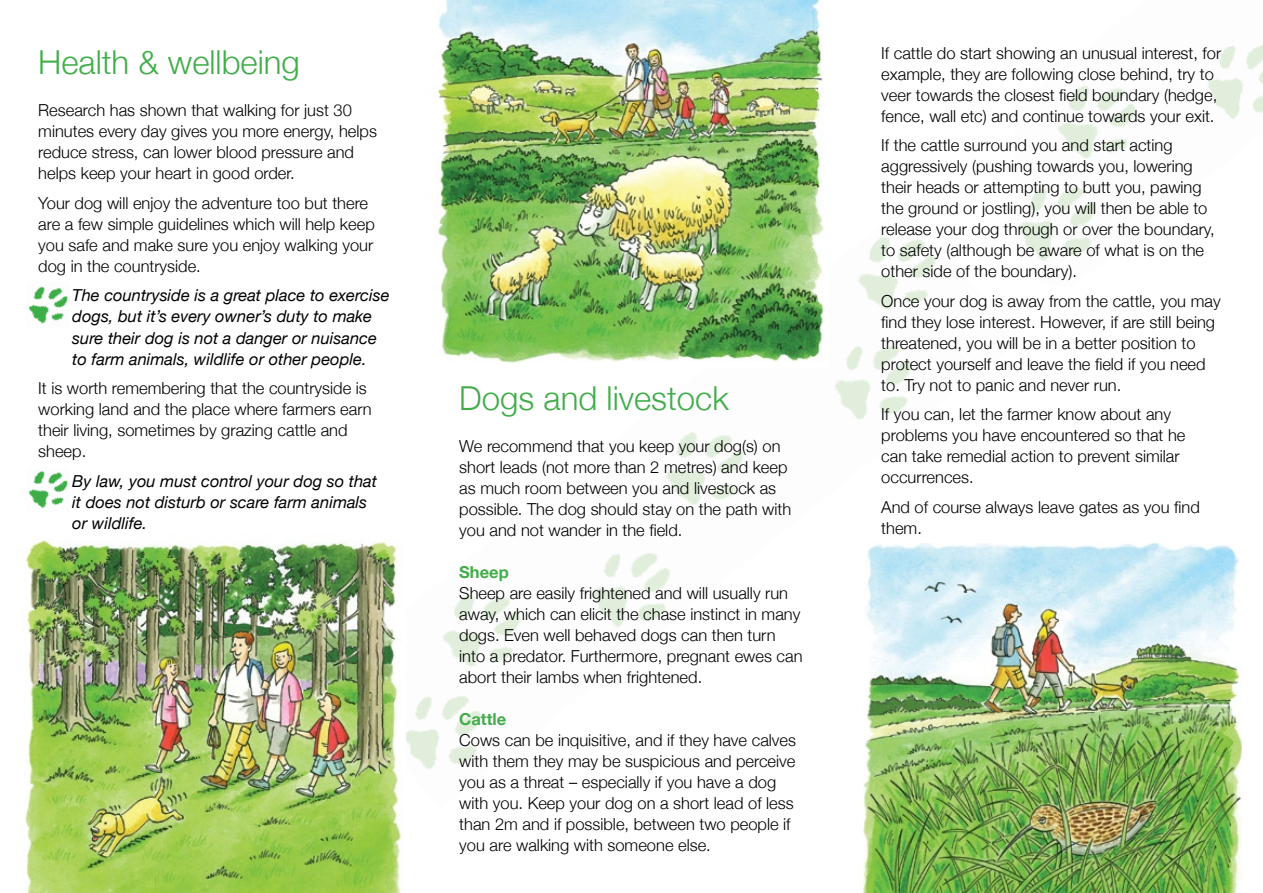
<style>
.page{position:relative;width:1263px;height:893px;background:#fff}
.page>*{position:absolute;margin:0;border:0;box-sizing:border-box;transform-origin:0 0}
.t1{font:300 33px "Helvetica Neue";color:#41ad49}
.t2{font:300 16.5px/21px "Helvetica Neue";color:#000}
.t3{font:italic 16.5px/21px "Helvetica Neue";color:#000}
.t4{font:700 16.5px "Helvetica Neue";color:#41ad49}
</style>
<div class="page">
<img style="left:406px;top:237px;width:530px;height:532px">
<img style="left:1019px;top:45px;width:244px;height:216px">
<img style="left:427px;top:0;width:401px;height:369px">
<img style="left:863px;top:543px;width:379px;height:350px">
<img style="left:25px;top:539px;width:376px;height:354px">
<img style="left:28px;top:286px;width:40px;height:38px">
<img style="left:28px;top:471px;width:40px;height:38px">
<h1 class="t1" style="left:38px;top:43px;width:263px">Health &amp; wellbeing</h1>
<p class="t2" style="left:38px;top:100px;width:340px">Research has shown that walking for just 30 minutes every day gives you more energy, helps reduce stress, can lower blood pressure and helps keep your heart in good order.</p>
<p class="t2" style="left:38px;top:192px;width:338px">Your dog will enjoy the adventure too but there are a few simple guidelines which will help keep you safe and make sure you enjoy walking your dog in the countryside.</p>
<p class="t3" style="left:72px;top:285px;width:319px">The countryside is a great place to exercise dogs, but it’s every owner’s duty to make sure their dog is not a danger or nuisance to farm animals, wildlife or other people.</p>
<p class="t2" style="left:38px;top:377px;width:335px">It is worth remembering that the countryside is working land and the place where farmers earn their living, sometimes by grazing cattle and sheep.</p>
<p class="t3" style="left:72px;top:470px;width:306px">By law, you must control your dog so that it does not disturb or scare farm animals or wildlife.</p>
<h1 class="t1" style="left:459px;top:378px;width:271px">Dogs and livestock</h1>
<p class="t2" style="left:459px;top:436px;width:333px">We recommend that you keep your dog(s) on short leads (not more than 2 metres) and keep as much room between you and livestock as possible. The dog should stay on the path with you and not wander in the field.</p>
<p class="t4" style="left:459px;top:562px;width:51px">Sheep</p>
<p class="t2" style="left:459px;top:583px;width:345px">Sheep are easily frightened and will usually run away, which can elicit the chase instinct in many dogs. Even well behaved dogs can then turn into a predator. Furthermore, pregnant ewes can abort their lambs when frightened.</p>
<p class="t4" style="left:459px;top:709px;width:49px">Cattle</p>
<p class="t2" style="left:459px;top:730px;width:338px">Cows can be inquisitive, and if they have calves with them they may be suspicious and perceive you as a threat – especially if you have a dog with you. Keep your dog on a short lead of less than 2m and if possible, between two people if you are walking with someone else.</p>
<p class="t2" style="left:881px;top:42px;width:341px">If cattle do start showing an unusual interest, for example, they are following close behind, try to veer towards the closest field boundary (hedge, fence, wall etc) and continue towards your exit.</p>
<p class="t2" style="left:881px;top:134px;width:335px">If the cattle surround you and start acting aggressively (pushing towards you, lowering their heads or attempting to butt you, pawing the ground or jostling), you will then be able to release your dog through or over the boundary, to safety (although be aware of what is on the other side of the boundary).</p>
<p class="t2" style="left:881px;top:290px;width:341px">Once your dog is away from the cattle, you may find they lose interest. However, if are still being threatened, you will be in a better position to protect yourself and leave the field if you need to. Try not to panic and never run.</p>
<p class="t2" style="left:881px;top:403px;width:306px">If you can, let the farmer know about any problems you have encountered so that he can take remedial action to prevent similar occurrences.</p>
<p class="t2" style="left:881px;top:496px;width:320px">And of course always leave gates as you find them.</p>
</div>
